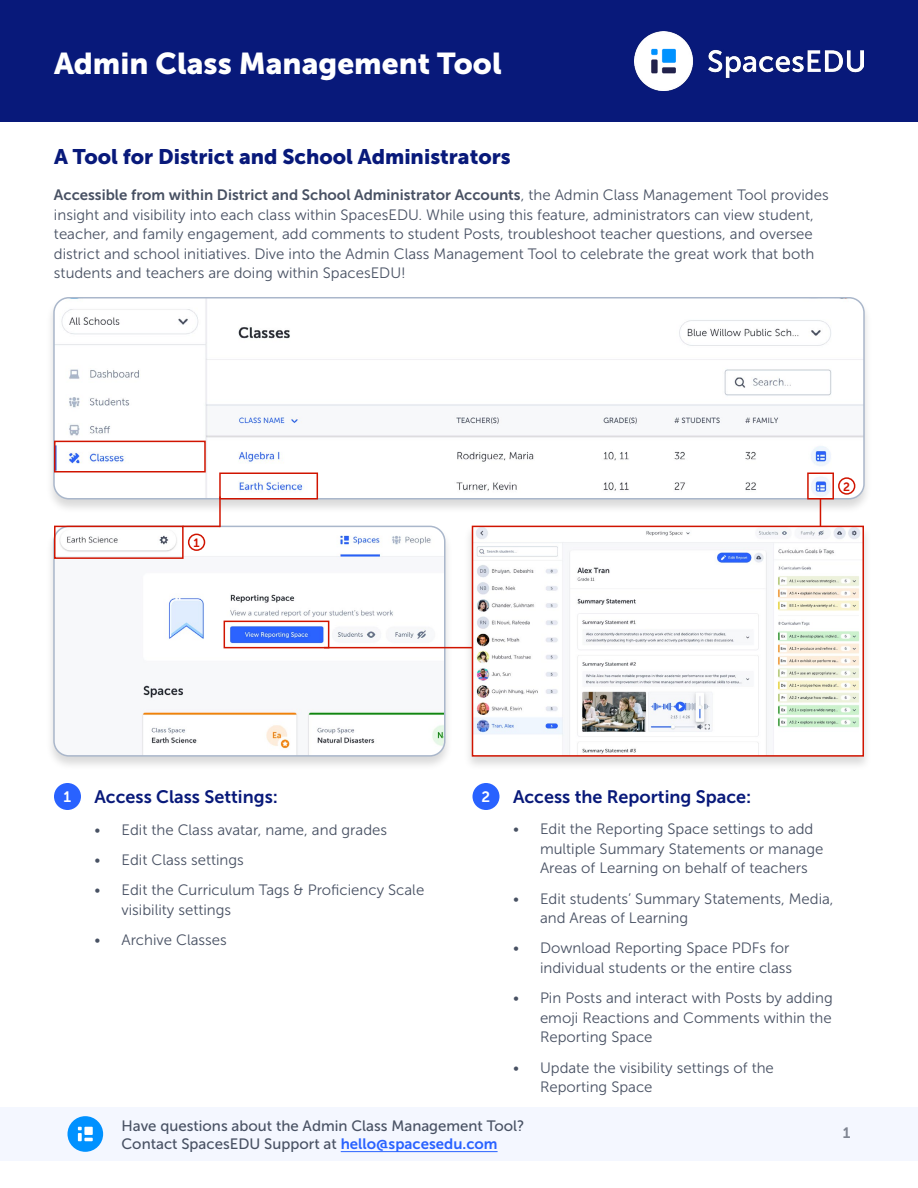
<style>
.page{position:relative;width:918px;height:1188px;background:#fff}
.page>*{position:absolute;margin:0;border:0;box-sizing:border-box;transform-origin:0 0}
.t1{font:30px "Museo Sans 900";color:#fff}
.t2{font:21px "Museo Sans 900";color:#08197a}
.t3{font:18px "Museo Sans 700";color:#08197a}
.t4{font:15px/19.5px "Museo Sans 300";color:#485163}
.t5{font:15px "Museo Sans 700";color:#485163}
.t6{font:15px/18px "Museo Sans 500";color:#485163}
.t7{font:15px "Museo Sans 700";color:#fff}
.t8{font:15px "Museo Sans 700";color:#7f8592}
.t9{font:12px "Museo Sans 700";color:#d01400}
.s1{font-family:"Museo Sans 300"}
.s2{font-family:"Museo Sans 700";color:#2962ff}
</style>
<div class="page">
<div style="left:0;top:1107px;width:918px;height:54px;background:#f4f7ff"></div>
<hr style="left:341px;top:1151px;width:157px;height:1px;background:#2962ff">
<div style="left:68px;top:1116px;width:35px;height:36px;background:#0091ff;border-radius:50%"></div>
<svg style="left:78px;top:1127px;width:15px;height:14px"></svg>
<div style="left:45px;top:296px;width:828px;height:218px;background:#000;opacity:.15"></div>
<img style="left:54px;top:298px;width:810px;height:201px">
<div style="left:53px;top:297px;width:812px;height:203px;border:2px solid #aab7cb;border-radius:15px"></div>
<div style="left:45px;top:524px;width:409px;height:248px;background:#000;opacity:.15"></div>
<img style="left:54px;top:526px;width:391px;height:230px">
<div style="left:53px;top:526px;width:392px;height:231px;border:2px solid #aab7cb;border-radius:15px"></div>
<div style="left:463px;top:524px;width:409px;height:248px;background:#000;opacity:.15"></div>
<svg style="left:471px;top:525px;width:394px;height:232px"></svg>
<div style="left:189px;top:534px;width:16px;height:16px;background:#fff;border-radius:50%"></div>
<div style="left:188px;top:534px;width:17px;height:17px;border:2px solid #d01400;border-radius:50%"></div>
<div style="left:839px;top:478px;width:16px;height:16px;background:#fff;border-radius:50%"></div>
<div style="left:838px;top:477px;width:17px;height:18px;border:2px solid #d01400;border-radius:50%"></div>
<div style="left:224px;top:621px;width:105px;height:27px;border:2px solid #d01400"></div>
<div style="left:54px;top:526px;width:130px;height:33px;border:2px solid #d01400"></div>
<div style="left:219px;top:472px;width:99px;height:28px;border:2px solid #d01400"></div>
<div style="left:54px;top:441px;width:152px;height:31px;border:2px solid #d01400"></div>
<div style="left:807px;top:472px;width:27px;height:28px;border:2px solid #d01400"></div>
<hr style="left:219px;top:496px;width:2px;height:31px;background:#d01400">
<svg style="left:820px;top:498px;width:1px;height:28px"></svg>
<hr style="left:324px;top:647px;width:148px;height:1px;background:#d01400">
<hr style="left:183px;top:526px;width:37px;height:1px;background:#d01400">
<div style="left:0;top:0;width:918px;height:122px;background:#08197a"></div>
<img style="left:635px;top:31px;width:228px;height:59px">
<div style="left:54px;top:783px;width:27px;height:27px;background:#2962ff;border-radius:50%"></div>
<div style="left:472px;top:783px;width:28px;height:27px;background:#2962ff;border-radius:50%"></div>
<h1 class="t1" style="left:54px;top:47px;width:449px">Admin Class Management Tool</h1>
<h2 class="t2" style="left:54px;top:145px;width:458px">A Tool for District and School Administrators</h2>
<p class="t5" style="left:54px;top:187px;width:776px">Accessible from within District and School Administrator Accounts<span class="s1">, the Admin Class Management Tool provides</span></p>
<p class="t4" style="left:54px;top:205px;width:762px;text-align:justify">insight and visibility into each class within SpacesEDU. While using this feature, administrators can view student, teacher, and family engagement, add comments to student Posts, troubleshoot teacher questions, and oversee district and school initiatives. Dive into the Admin Class Management Tool to celebrate the great work that both students and teachers are doing within SpacesEDU!</p>
<p class="t9" style="left:194px;top:536px;width:8px">1</p>
<p class="t9" style="left:843px;top:480px;width:8px">2</p>
<p class="t7" style="left:64px;top:789px;width:9px">1</p>
<p class="t3" style="left:94px;top:787px;width:185px">Access Class Settings:</p>
<p class="t7" style="left:482px;top:789px;width:10px">2</p>
<p class="t3" style="left:513px;top:787px;width:240px">Access the Reporting Space:</p>
<p class="t4" style="left:94px;top:820px;width:294px">• Edit the Class avatar, name, and grades</p>
<p class="t4" style="left:94px;top:850px;width:151px">• Edit Class settings</p>
<p class="t4" style="left:122px;top:881px;width:304px;text-indent:-27px">• Edit the Curriculum Tags &amp; Proficiency Scale visibility settings</p>
<p class="t4" style="left:94px;top:930px;width:134px">• Archive Classes</p>
<p class="t4" style="left:540px;top:820px;width:285px;text-indent:-27px">• Edit the Reporting Space settings to add multiple Summary Statements or manage<br>Areas of Learning on behalf of teachers</p>
<p class="t4" style="left:540px;top:889px;width:295px;text-indent:-27px">• Edit students’ Summary Statements, Media, and Areas of Learning</p>
<p class="t4" style="left:513px;top:939px;width:281px;text-align:right">• Download Reporting Space PDFs for individual students or the entire class</p>
<p class="t4" style="left:540px;top:988px;width:294px;text-align:justify;text-indent:-27px">• Pin Posts and interact with Posts by adding emoji Reactions and Comments within the Reporting Space</p>
<p class="t4" style="left:540px;top:1058px;width:235px;text-indent:-27px">• Update the visibility settings of the<br>Reporting Space</p>
<p class="t6" style="left:122px;top:1117px;width:404px">Have questions about the Admin Class Management Tool?<br>Contact SpacesEDU Support at <span class="s2">hello@spacesedu.com</span></p>
<p class="t8" style="left:843px;top:1124px;width:9px">1</p>
</div>
